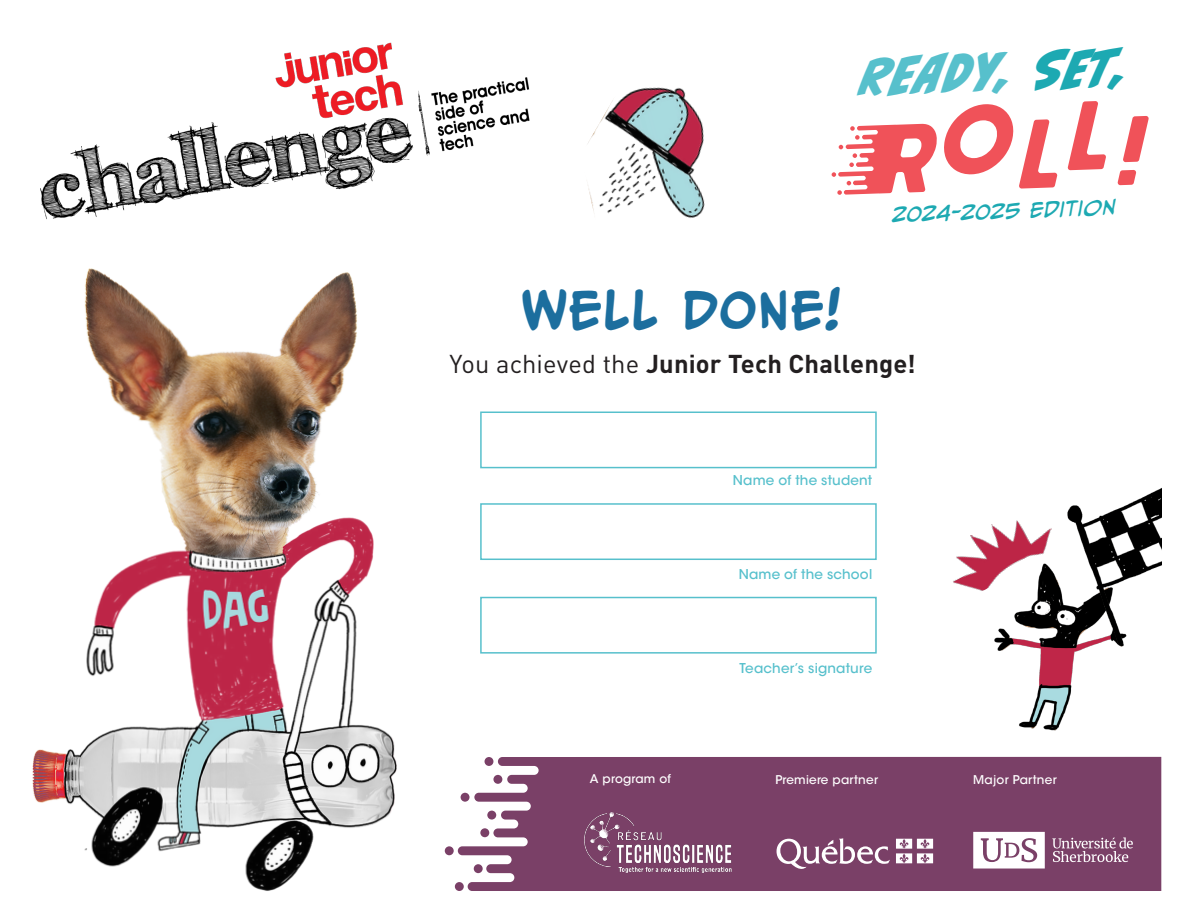
<style>
.page{position:relative;width:1188px;height:918px;background:#fff}
.page>*{position:absolute;margin:0;border:0;box-sizing:border-box;transform-origin:0 0}
.Titre_PPAL{font:48px "CC Biff Bam Boom";color:#57c0cc}
.t1{font:700 45px "CC Meanwhile";letter-spacing:.035em;color:#1c6e9e}
.t2{font:700 25.5px "DIN Pro";letter-spacing:.005em;color:#231f20}
.Titre_PPAL-2{font:italic 19.2px "CC Meanwhile";color:#1da9b2}
.t3{font:500 13.5px "ITC Avant Garde Std";letter-spacing:.01em;color:#57c0cc}
.t4{font:500 12px "ITC Avant Garde Std";letter-spacing:.02em;color:#fff}
.s1{color:#1da9b2}
.s2{font-weight:400}
</style>
<div class="page">
<div style="left:445px;top:846px;width:9px;height:9px;background:#7a4067;border-radius:4px"></div>
<div style="left:455px;top:882px;width:9px;height:9px;background:#7a4067;border-radius:4px"></div>
<svg style="left:458px;top:757px;width:703px;height:134px;background:#844f73"></svg>
<svg style="left:944px;top:104px;width:114px;height:85px"></svg>
<svg style="left:1067px;top:101px;width:39px;height:69px"></svg>
<svg style="left:1123px;top:116px;width:26px;height:46px"></svg>
<svg style="left:1117px;top:170px;width:19px;height:15px"></svg>
<svg style="left:832px;top:124px;width:105px;height:71px"></svg>
<img style="left:40px;top:42px;width:490px;height:178px">
<div style="left:480px;top:412px;width:397px;height:56px;background:#fff;border:2px solid #57c0cc"></div>
<div style="left:480px;top:503px;width:397px;height:57px;background:#fff;border:2px solid #57c0cc"></div>
<div style="left:480px;top:597px;width:397px;height:57px;background:#fff;border:2px solid #57c0cc"></div>
<img style="left:585px;top:804px;width:164px;height:74px">
<svg style="left:777px;top:838px;width:113px;height:31px"></svg>
<svg style="left:896px;top:839px;width:37px;height:24px"></svg>
<svg style="left:1052px;top:837px;width:81px;height:25px;background:#9b708d"></svg>
<svg style="left:973px;top:832px;width:72px;height:37px"></svg>
<img style="left:32px;top:268px;width:365px;height:623px">
<img style="left:587px;top:87px;width:118px;height:131px">
<img style="left:953px;top:520px;width:89px;height:68px">
<img style="left:972px;top:558px;width:101px;height:173px">
<img style="left:1042px;top:488px;width:119px;height:184px">
<p class="Titre_PPAL" style="left:861px;top:37px;width:268px;rotate:-2deg">READY, <span class="s1">SET,</span></p>
<p class="Titre_PPAL-2" style="left:891px;top:203px;width:225px;rotate:-2deg">2024-2025 edition</p>
<p class="t1" style="left:522px;top:274px;width:320px">WELL DONE!</p>
<p class="t2" style="left:449px;top:343px;width:468px"><span class="s2">You achieved the</span> Junior Tech Challenge!</p>
<p class="t3" style="left:733px;top:472px;width:141px">Name of the student</p>
<p class="t3" style="left:739px;top:566px;width:135px">Name of the school</p>
<p class="t3" style="left:739px;top:660px;width:134px">Teacher’s signature</p>
<p class="t4" style="left:590px;top:771px;width:83px">A program of</p>
<p class="t4" style="left:775px;top:772px;width:104px">Premiere partner</p>
<p class="t4" style="left:973px;top:772px;width:85px">Major Partner</p>
</div>
